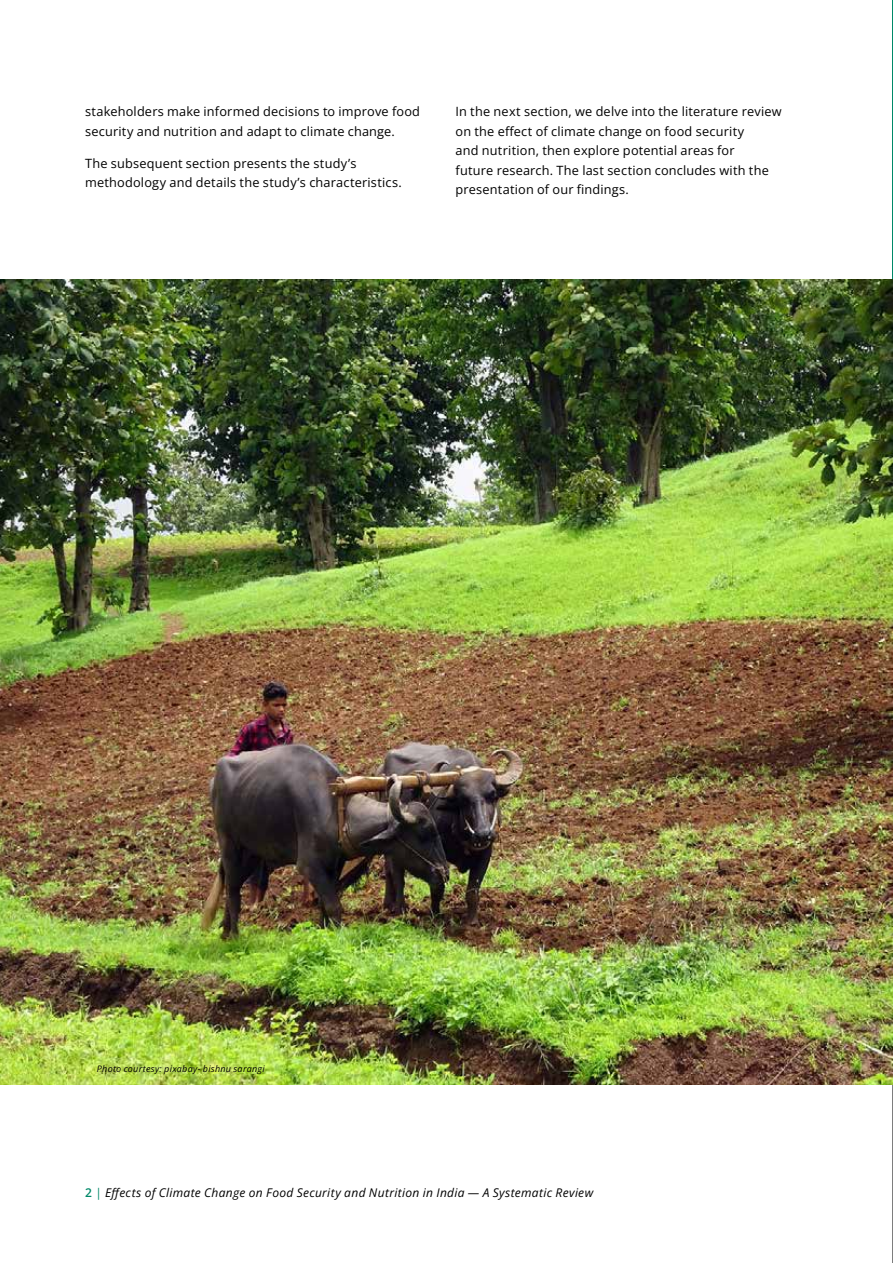
<style>
.page{position:relative;width:893px;height:1263px;background:#fff}
.page>*{position:absolute;margin:0;border:0;box-sizing:border-box;transform-origin:0 0}
.t1{font:12.75px/19.5px "Open Sans";letter-spacing:.015em;color:#000}
.t2{font:italic 12px "Open Sans";letter-spacing:.025em;color:#000}
.t3{font:italic 9px "Open Sans";letter-spacing:.03em;color:#000}
.s1{font-weight:600;font-style:normal;color:#008868}
.s2{color:#008868}
</style>
<div class="page">
<hr style="left:892px;top:0;width:1px;height:1263px;background:#000">
<hr style="left:892px;top:0;width:1px;height:279px;background:#008868">
<img style="left:0;top:279px;width:893px;height:805px">
<p class="t1" style="left:85px;top:101px;width:337px">stakeholders make informed decisions to improve food security and nutrition and adapt to climate change.</p>
<p class="t1" style="left:85px;top:153px;width:318px">The subsequent section presents the study’s methodology and details the study’s characteristics.</p>
<p class="t1" style="left:455px;top:101px;width:328px">In the next section, we delve into the literature review on the effect of climate change on food security<br>and nutrition, then explore potential areas for<br>future research. The last section concludes with the presentation of our findings.</p>
<p class="t3" style="left:97px;top:1062px;width:169px">Photo courtesy: pixabay- bishnu sarangi</p>
<p class="t2" style="left:85px;top:1184px;width:510px"><span class="s1">2</span> <span class="s2">|</span> Effects of Climate Change on Food Security and Nutrition in India — A Systematic Review</p>
</div>
